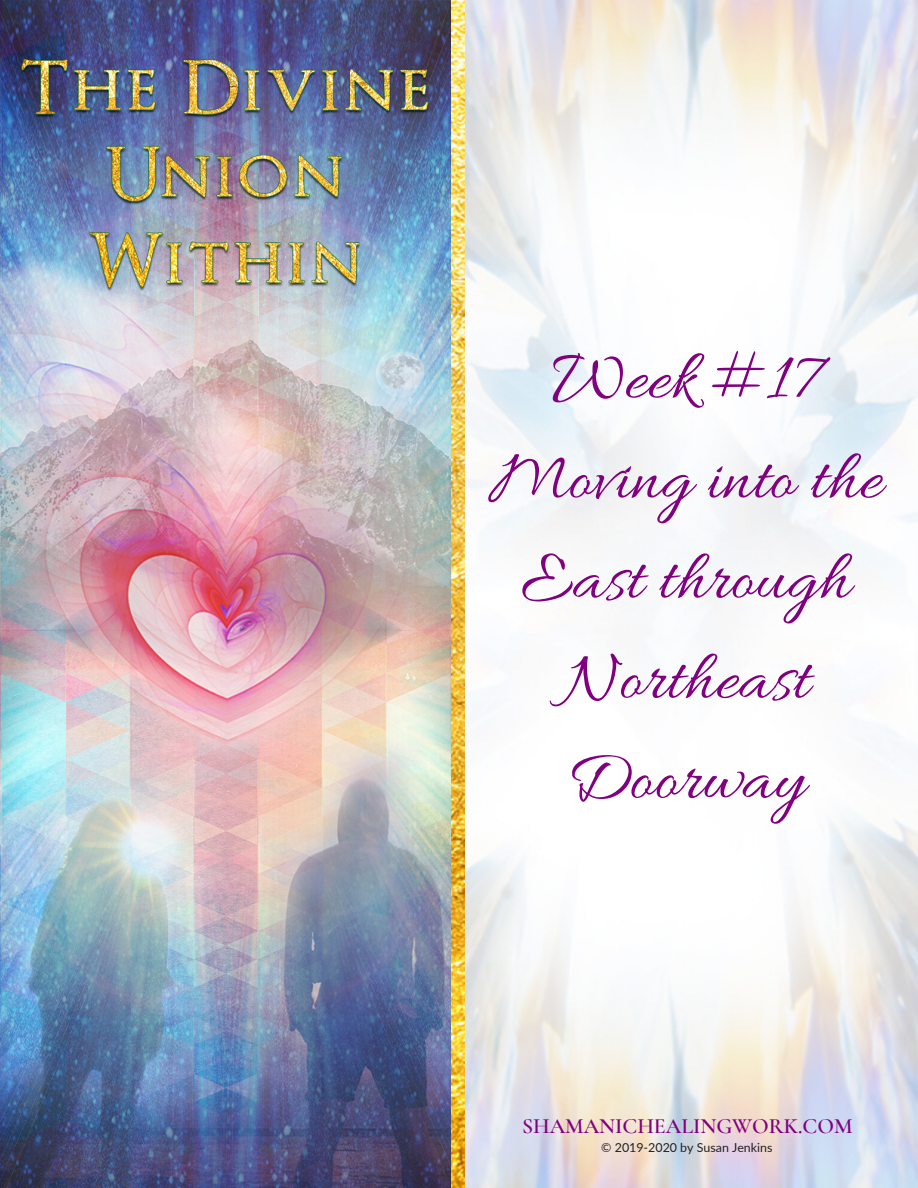
<style>
.page{position:relative;width:918px;height:1188px;background:#fff}
.page>*{position:absolute;margin:0;border:0;box-sizing:border-box;transform-origin:0 0}
.t1{font:72px/100.2px "Allura";color:#800080;text-align:center}
.t2{font:600 21.75px "Cormorant Garamond";color:#800080}
.t3{font:12.45px "Lato";color:#222}
</style>
<div class="page">
<img style="left:0;top:0;width:451px;height:1188px">
<img style="left:451px;top:0;width:14px;height:1188px">
<p class="t1" style="left:489px;top:333px;width:395px">Week #17<br>Moving into the<br>East through<br>Northeast<br>Doorway</p>
<p class="t2" style="left:522px;top:1113px;width:332px">SHAMANICHEALINGWORK.COM</p>
<p class="t3" style="left:601px;top:1140px;width:173px">© 2019-2020 by Susan Jenkins</p>
</div>
